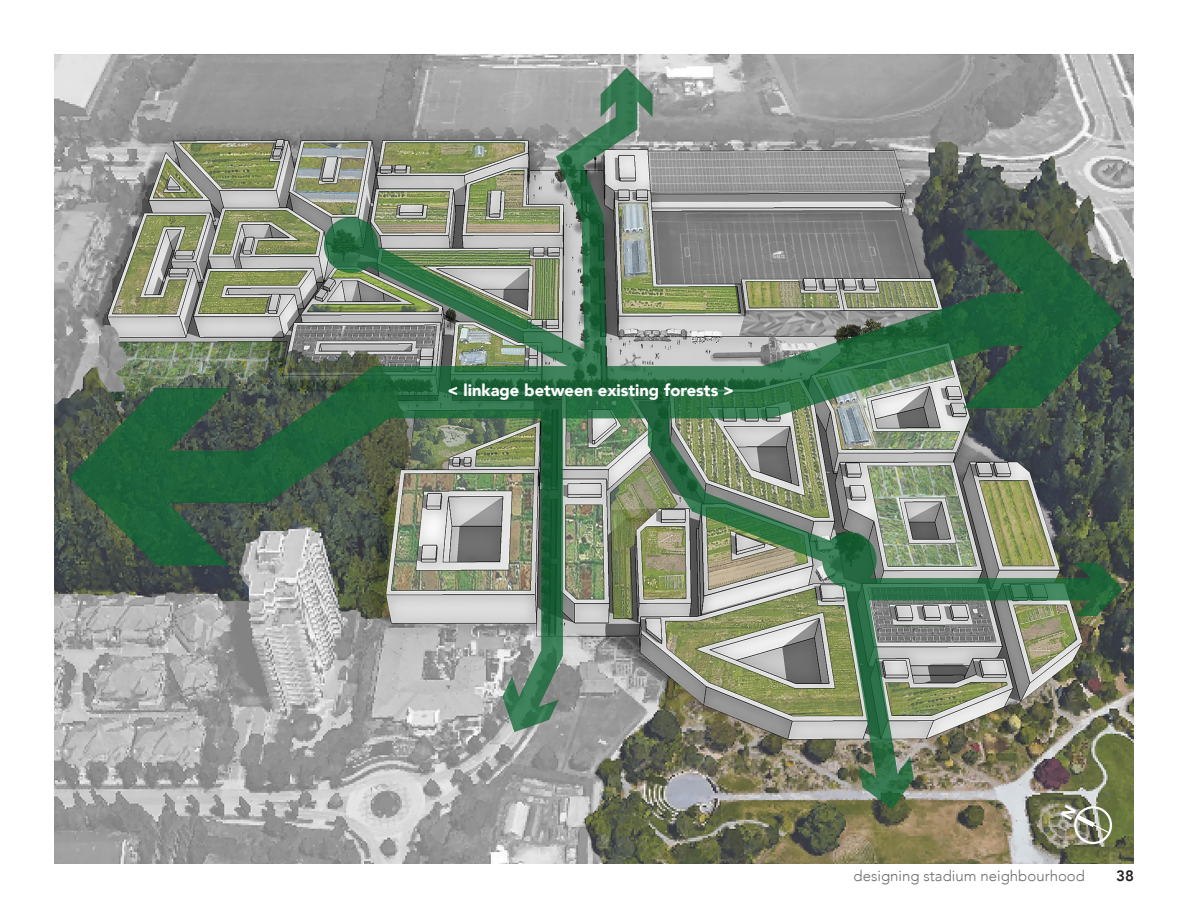
<style>
.page{position:relative;width:1188px;height:918px;background:#fff}
.page>*{position:absolute;margin:0;border:0;box-sizing:border-box;transform-origin:0 0}
.t1{font:900 16.5px "Avenir";color:#fff}
.t2{font:300 15px "Avenir";color:#6c6d70}
.t3{font:800 15px "Avenir";color:#231f20}
</style>
<div class="page">
<img style="left:54px;top:54px;width:1080px;height:810px">
<div style="left:1074px;top:806px;width:38px;height:38px;border:2px solid #fff;border-radius:50%"></div>
<svg style="left:1061px;top:804px;width:50px;height:30px"></svg>
<p class="t1" style="left:448px;top:379px;width:288px">&lt; linkage between existing forests &gt;</p>
<p class="t2" style="left:854px;top:866px;width:233px">designing stadium neighbourhood</p>
<p class="t3" style="left:1116px;top:866px;width:19px">38</p>
</div>
